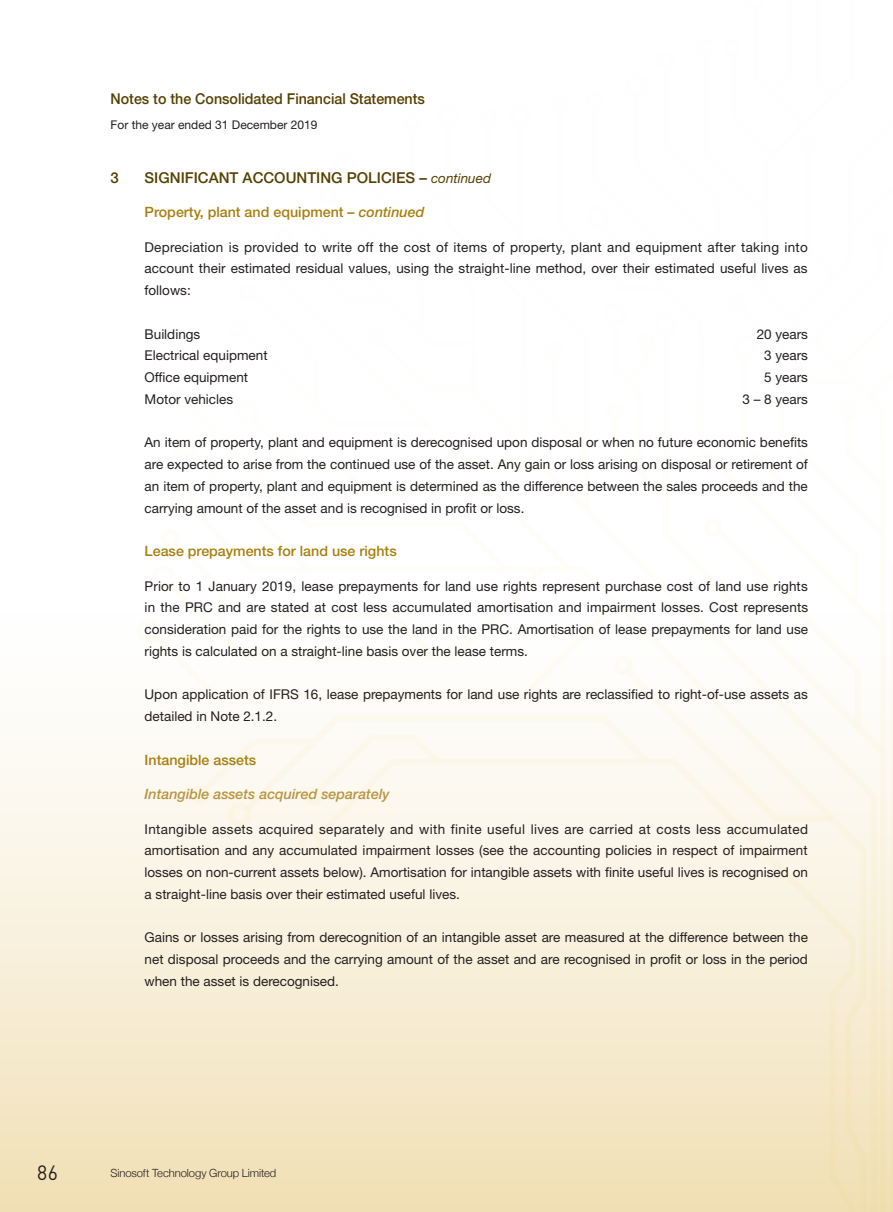
<style>
.page{position:relative;width:893px;height:1212px;background:#fff}
.page>*{position:absolute;margin:0;border:0;box-sizing:border-box;transform-origin:0 0}
.t1{font:20.4px "DIN";color:#231f20;scale:.95 1}
.t2{font:500 15px "Helvetica Neue LT Std";color:#564000;scale:.95 1}
.t3{font:500 15px "Helvetica Neue LT Std";color:#564000}
.t4{font:500 14.25px "Helvetica Neue LT Std";color:#a78010}
.t5{font:italic 500 14.25px "Helvetica Neue LT Std";color:#b89540}
.t6{font:13.5px/21.8px "Helvetica Neue LT Std";color:#231f20;text-align:justify}
.t7{font:12px "Helvetica Neue LT Std";color:#231f20}
.t8{font:300 11.25px "Helvetica Neue";letter-spacing:-.01em;color:#231f20}
.s1{font-weight:400;font-style:italic;font-size:13.5px}
.s2{font-style:italic}
</style>
<div class="page">
<svg style="left:0;top:613px;width:892px;height:599px"></svg>
<p class="t2" style="left:111px;top:90px;width:332px">Notes to the Consolidated Financial Statements</p>
<p class="t7" style="left:111px;top:118px;width:208px">For the year ended 31 December 2019</p>
<p class="t3" style="left:111px;top:168px;width:10px">3</p>
<p class="t3" style="left:145px;top:168px;width:348px">SIGNIFICANT ACCOUNTING POLICIES – <span class="s1">continued</span></p>
<p class="t4" style="left:145px;top:203px;width:281px">Property, plant and equipment – <span class="s2">continued</span></p>
<p class="t6" style="left:145px;top:236px;width:665px">Depreciation is provided to write off the cost of items of property, plant and equipment after taking into account their estimated residual values, using the straight-line method, over their estimated useful lives as follows:</p>
<p class="t6" style="left:145px;top:323px;width:57px">Buildings</p>
<p class="t6" style="left:757px;top:323px;width:53px">20 years</p>
<p class="t6" style="left:145px;top:344px;width:125px">Electrical equipment</p>
<p class="t6" style="left:764px;top:344px;width:45px">3 years</p>
<p class="t6" style="left:145px;top:366px;width:105px">Office equipment</p>
<p class="t6" style="left:764px;top:366px;width:45px">5 years</p>
<p class="t6" style="left:145px;top:388px;width:90px">Motor vehicles</p>
<p class="t6" style="left:742px;top:388px;width:67px">3 – 8 years</p>
<p class="t6" style="left:145px;top:431px;width:665px">An item of property, plant and equipment is derecognised upon disposal or when no future economic benefits are expected to arise from the continued use of the asset. Any gain or loss arising on disposal or retirement of an item of property, plant and equipment is determined as the difference between the sales proceeds and the carrying amount of the asset and is recognised in profit or loss.</p>
<p class="t4" style="left:145px;top:542px;width:254px">Lease prepayments for land use rights</p>
<p class="t6" style="left:145px;top:575px;width:665px">Prior to 1 January 2019, lease prepayments for land use rights represent purchase cost of land use rights in the PRC and are stated at cost less accumulated amortisation and impairment losses. Cost represents consideration paid for the rights to use the land in the PRC. Amortisation of lease prepayments for land use rights is calculated on a straight-line basis over the lease terms.</p>
<p class="t6" style="left:145px;top:683px;width:665px">Upon application of IFRS 16, lease prepayments for land use rights are reclassified to right-of-use assets as detailed in Note 2.1.2.</p>
<p class="t4" style="left:145px;top:751px;width:113px">Intangible assets</p>
<p class="t5" style="left:145px;top:786px;width:246px">Intangible assets acquired separately</p>
<p class="t6" style="left:145px;top:818px;width:665px">Intangible assets acquired separately and with finite useful lives are carried at costs less accumulated amortisation and any accumulated impairment losses (see the accounting policies in respect of impairment losses on non-current assets below). Amortisation for intangible assets with finite useful lives is recognised on a straight-line basis over their estimated useful lives.</p>
<p class="t6" style="left:145px;top:926px;width:665px">Gains or losses arising from derecognition of an intangible asset are measured at the difference between the net disposal proceeds and the carrying amount of the asset and are recognised in profit or loss in the period when the asset is derecognised.</p>
<h1 class="t1" style="left:37px;top:1159px;width:23px">86</h1>
<p class="t8" style="left:111px;top:1164px;width:167px">Sinosoft Technology Group Limited</p>
</div>
